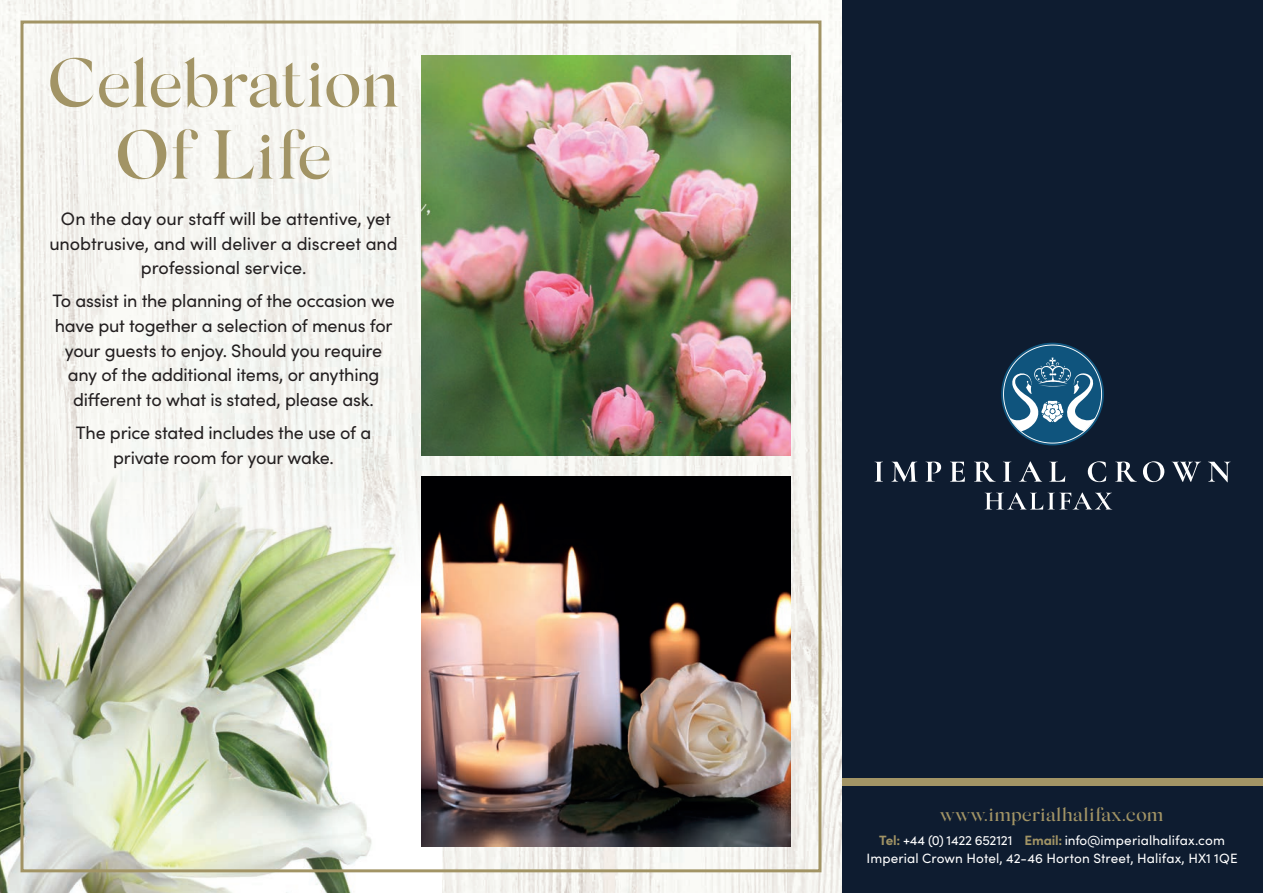
<style>
.page{position:relative;width:1263px;height:893px;background:#fff}
.page>*{position:absolute;margin:0;border:0;box-sizing:border-box;transform-origin:0 0}
.t1{font:500 69px/72px "Silk Serif";letter-spacing:-.025em;color:#a29465;text-align:center}
.t2{font:500 19.5px "Silk Serif";color:#a29465}
.t3{font:18px/24.6px "Sofia Pro";letter-spacing:-.01em;color:#231f20;text-align:center}
.t4{font:13.5px/18px "Sofia Pro";letter-spacing:.01em;color:#fff;text-align:center}
.s1{font-weight:700;color:#a29465}
</style>
<div class="page">
<img style="left:0;top:0;width:842px;height:893px">
<div style="left:842px;top:776px;width:421px;height:117px;background:#0e1c30"></div>
<div style="left:842px;top:0;width:421px;height:776px;background:#0e1c30"></div>
<div style="left:842px;top:778px;width:421px;height:7px;background:#a29465"></div>
<img style="left:0;top:424px;width:441px;height:469px">
<img style="left:422px;top:56px;width:368px;height:399px">
<img style="left:422px;top:477px;width:368px;height:370px">
<svg style="left:874px;top:462px;width:9px;height:20px"></svg>
<svg style="left:891px;top:462px;width:26px;height:20px"></svg>
<svg style="left:925px;top:462px;width:16px;height:20px"></svg>
<svg style="left:950px;top:462px;width:15px;height:20px"></svg>
<svg style="left:974px;top:462px;width:22px;height:20px"></svg>
<svg style="left:1003px;top:462px;width:8px;height:20px"></svg>
<svg style="left:1019px;top:461px;width:23px;height:21px"></svg>
<svg style="left:1049px;top:462px;width:16px;height:20px"></svg>
<svg style="left:1088px;top:461px;width:18px;height:21px"></svg>
<svg style="left:1115px;top:462px;width:22px;height:20px"></svg>
<svg style="left:1143px;top:461px;width:21px;height:21px"></svg>
<svg style="left:1172px;top:462px;width:29px;height:20px"></svg>
<svg style="left:1208px;top:462px;width:22px;height:20px"></svg>
<svg style="left:985px;top:492px;width:127px;height:18px"></svg>
<svg style="left:1003px;top:345px;width:99px;height:99px"></svg>
<h1 class="t1" style="left:47px;top:47px;width:355px">Celebration<br>Of Life</h1>
<p class="t3" style="left:49px;top:205px;width:350px">On the day our staff will be attentive, yet unobtrusive, and will deliver a discreet and professional service.</p>
<p class="t3" style="left:52px;top:288px;width:344px">To assist in the planning of the occasion we have put together a selection of menus for your guests to enjoy. Should you require any of the additional items, or anything different to what is stated, please ask.</p>
<p class="t3" style="left:76px;top:419px;width:297px">The price stated includes the use of a private room for your wake.</p>
<p class="t2" style="left:941px;top:803px;width:224px">www.imperialhalifax.com</p>
<p class="t4" style="left:866px;top:831px;width:373px"><span class="s1">Tel:</span> +44 (0) 1422 652121 <span class="s1">Email:</span> info@imperialhalifax.com<br>Imperial Crown Hotel, 42-46 Horton Street, Halifax, HX1 1QE</p>
</div>
